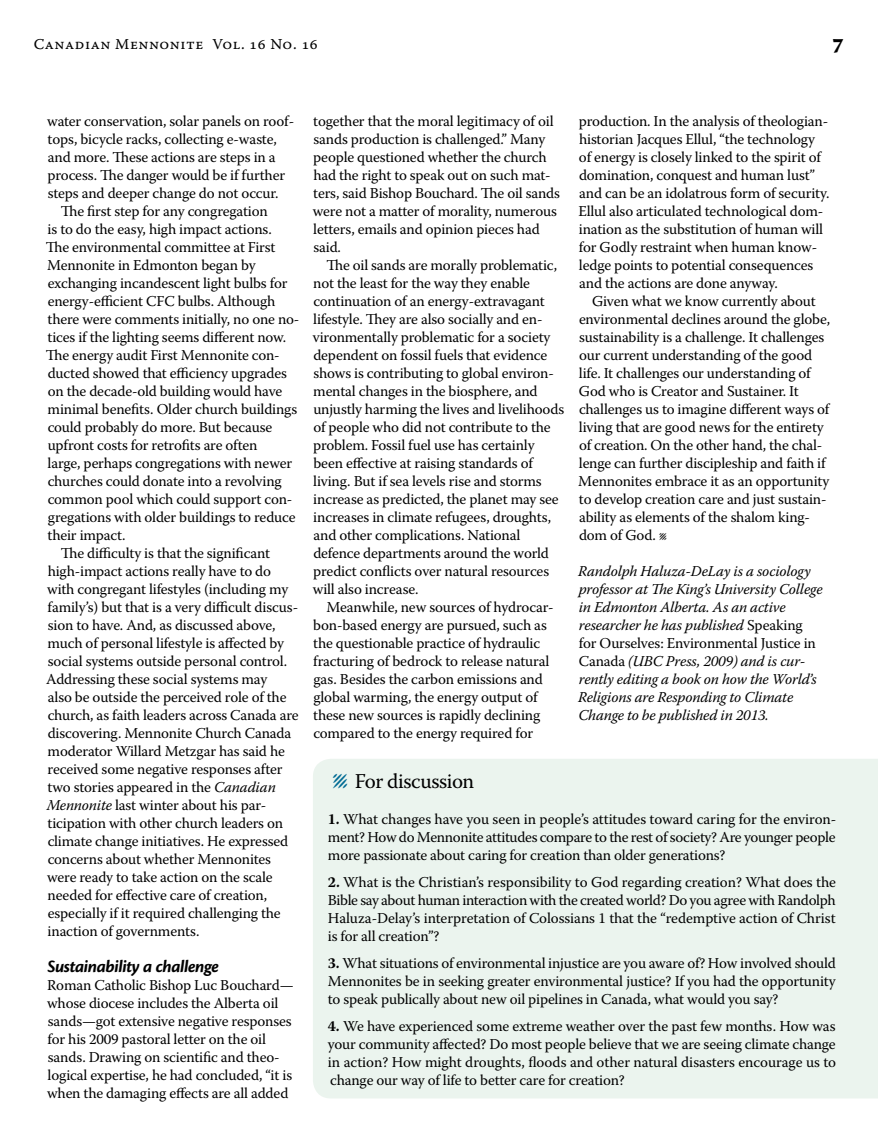
<style>
.page{position:relative;width:878px;height:1148px;background:#fff}
.page>*{position:absolute;margin:0;border:0;box-sizing:border-box;transform-origin:0 0}
.t1{font:21px "Warnock Pro";letter-spacing:-.02em;color:#000}
.t2{font:700 21px "Sava Pro";color:#000}
.t3{font:italic 700 18px "Cronos Pro";letter-spacing:-.025em;color:#000}
.t4{font:15px/18px "Warnock Pro";letter-spacing:-.01em;color:#000}
.t5{font:italic 15px/18px "Warnock Pro";letter-spacing:-.01em;color:#000}
.t6{font:15px "Warnock Pro Capt";letter-spacing:.035em;color:#000}
.s1{font-style:italic}
.s2{font-style:normal}
.s3{font-size:30px;color:#006b94}
.s4{font-weight:700}
</style>
<div class="page">
<div style="left:313px;top:759px;width:565px;height:339px;background:#ebf4ee"></div>
<p class="t6" style="left:34px;top:35px;width:285px">Canadian Mennonite Vol. 16 No. 16</p>
<h1 class="t2" style="left:832px;top:28px;width:14px">7</h1>
<p class="t4" style="left:47px;top:112px;width:249px">water conservation, solar panels on roof-</p>
<p class="t4" style="left:48px;top:130px;width:230px">tops, bicycle racks, collecting e-waste,</p>
<p class="t4" style="left:48px;top:148px;width:229px">and more. These actions are steps in a</p>
<p class="t4" style="left:48px;top:166px;width:239px">process. The danger would be if further</p>
<p class="t4" style="left:48px;top:184px;width:232px">steps and deeper change do not occur.</p>
<p class="t4" style="left:61px;top:202px;width:208px">The first step for any congregation</p>
<p class="t4" style="left:48px;top:220px;width:226px">is to do the easy, high impact actions.</p>
<p class="t4" style="left:46px;top:238px;width:231px">The environmental committee at First</p>
<p class="t4" style="left:47px;top:256px;width:210px">Mennonite in Edmonton began by</p>
<p class="t4" style="left:48px;top:274px;width:241px">exchanging incandescent light bulbs for</p>
<p class="t4" style="left:48px;top:292px;width:229px">energy-efficient CFC bulbs. Although</p>
<p class="t4" style="left:48px;top:310px;width:253px">there were comments initially, no one no-</p>
<p class="t4" style="left:48px;top:328px;width:240px">tices if the lighting seems different now.</p>
<p class="t4" style="left:46px;top:346px;width:235px">The energy audit First Mennonite con-</p>
<p class="t4" style="left:48px;top:364px;width:241px">ducted showed that efficiency upgrades</p>
<p class="t4" style="left:48px;top:382px;width:236px">on the decade-old building would have</p>
<p class="t4" style="left:48px;top:400px;width:251px">minimal benefits. Older church buildings</p>
<p class="t4" style="left:48px;top:418px;width:226px">could probably do more. But because</p>
<p class="t4" style="left:48px;top:436px;width:211px">upfront costs for retrofits are often</p>
<p class="t4" style="left:48px;top:454px;width:246px">large, perhaps congregations with newer</p>
<p class="t4" style="left:48px;top:472px;width:235px">churches could donate into a revolving</p>
<p class="t4" style="left:48px;top:490px;width:246px">common pool which could support con-</p>
<p class="t4" style="left:48px;top:508px;width:249px">gregations with older buildings to reduce</p>
<p class="t4" style="left:48px;top:526px;width:79px">their impact.</p>
<p class="t4" style="left:61px;top:544px;width:211px">The difficulty is that the significant</p>
<p class="t4" style="left:48px;top:562px;width:225px">high-impact actions really have to do</p>
<p class="t4" style="left:47px;top:580px;width:243px">with congregant lifestyles (including my</p>
<p class="t4" style="left:48px;top:598px;width:252px">family’s) but that is a very difficult discus-</p>
<p class="t4" style="left:48px;top:616px;width:229px">sion to have. And, as discussed above,</p>
<p class="t4" style="left:48px;top:634px;width:238px">much of personal lifestyle is affected by</p>
<p class="t4" style="left:48px;top:652px;width:241px">social systems outside personal control.</p>
<p class="t4" style="left:46px;top:670px;width:223px">Addressing these social systems may</p>
<p class="t4" style="left:48px;top:688px;width:240px">also be outside the perceived role of the</p>
<p class="t4" style="left:48px;top:706px;width:252px">church, as faith leaders across Canada are</p>
<p class="t4" style="left:48px;top:724px;width:245px">discovering. Mennonite Church Canada</p>
<p class="t4" style="left:48px;top:742px;width:239px">moderator Willard Metzgar has said he</p>
<p class="t4" style="left:48px;top:760px;width:236px">received some negative responses after</p>
<p class="t4" style="left:48px;top:778px;width:230px">two stories appeared in the <span class="s1">Canadian</span></p>
<p class="t4" style="left:47px;top:796px;width:221px"><span class="s1">Mennonite</span> last winter about his par-</p>
<p class="t4" style="left:48px;top:814px;width:237px">ticipation with other church leaders on</p>
<p class="t4" style="left:48px;top:832px;width:242px">climate change initiatives. He expressed</p>
<p class="t4" style="left:48px;top:850px;width:225px">concerns about whether Mennonites</p>
<p class="t4" style="left:47px;top:868px;width:227px">were ready to take action on the scale</p>
<p class="t4" style="left:48px;top:886px;width:221px">needed for effective care of creation,</p>
<p class="t4" style="left:48px;top:904px;width:234px">especially if it required challenging the</p>
<p class="t4" style="left:48px;top:922px;width:153px">inaction of governments.</p>
<p class="t3" style="left:47px;top:956px;width:173px">Sustainability a challenge</p>
<p class="t4" style="left:47px;top:976px;width:248px">Roman Catholic Bishop Luc Bouchard— whose diocese includes the Alberta oil sands—got extensive negative responses for his 2009 pastoral letter on the oil sands. Drawing on scientific and theo&shy;logical expertise, he had concluded, “it is when the damaging effects are all added</p>
<p class="t4" style="left:578px;top:112px;width:252px">production. In the analysis of theologian&shy;historian Jacques Ellul, “the technology of energy is closely linked to the spirit of domination, conquest and human lust” and can be an idolatrous form of security.<br>Ellul also articulated technological dom&shy;ination as the substitution of human will for Godly restraint when human know&shy;ledge points to potential consequences and the actions are done anyway.</p>
<p class="t4" style="left:578px;top:292px;width:253px;text-indent:14px">Given what we know currently about environmental declines around the globe, sustainability is a challenge. It challenges our current understanding of the good life. It challenges our understanding of God who is Creator and Sustainer. It challenges us to imagine different ways of living that are good news for the entirety of creation. On the other hand, the chal&shy;lenge can further discipleship and faith if Mennonites embrace it as an opportunity to develop creation care and just sustain&shy;ability as elements of the shalom king&shy;dom of God. l</p>
<p class="t5" style="left:578px;top:562px;width:246px">Randolph Haluza-DeLay is a sociology professor at The King’s University College in Edmonton Alberta. As an active researcher he has published <span class="s2">Speaking for Ourselves: Environmental Justice in Canada</span> (UBC Press, 2009) and is cur&shy;rently editing a book on how the World’s Religions are Responding to Climate Change to be published in 2013.</p>
<p class="t4" style="left:313px;top:112px;width:249px">together that the moral legitimacy of oil sands production is challenged.” Many people questioned whether the church had the right to speak out on such mat&shy;ters, said Bishop Bouchard. The oil sands were not a matter of morality, numerous letters, emails and opinion pieces had said.</p>
<p class="t4" style="left:313px;top:256px;width:253px;text-indent:14px">The oil sands are morally problematic, not the least for the way they enable continuation of an energy-extravagant lifestyle. They are also socially and en&shy;vironmentally problematic for a society dependent on fossil fuels that evidence shows is contributing to global environ&shy;mental changes in the biosphere, and unjustly harming the lives and livelihoods of people who did not contribute to the problem. Fossil fuel use has certainly been effective at raising standards of living. But if sea levels rise and storms increase as predicted, the planet may see increases in climate refugees, droughts, and other complications. National defence departments around the world predict conflicts over natural resources will also increase.</p>
<p class="t4" style="left:313px;top:598px;width:242px;text-indent:13px">Meanwhile, new sources of hydrocar&shy;bon-based energy are pursued, such as the questionable practice of hydraulic fracturing of bedrock to release natural gas. Besides the carbon emissions and global warming, the energy output of these new sources is rapidly declining compared to the energy required for</p>
<h1 class="t1" style="left:332px;top:768px;width:144px"><span class="s3">Λ</span> For discussion</h1>
<p class="t4" style="left:328px;top:809px;width:510px;text-align:justify"><span class="s4">1.</span> What changes have you seen in people’s attitudes toward caring for the environ&shy;ment? How do Mennonite attitudes compare to the rest of society? Are younger people more passionate about caring for creation than older generations?</p>
<p class="t4" style="left:328px;top:872px;width:509px;text-align:justify"><span class="s4">2.</span> What is the Christian’s responsibility to God regarding creation? What does the Bible say about human interaction with the created world? Do you agree with Randolph Haluza-Delay’s interpretation of Colossians 1 that the “redemptive action of Christ is for all creation”?</p>
<p class="t4" style="left:328px;top:953px;width:509px;text-align:justify"><span class="s4">3.</span> What situations of environmental injustice are you aware of? How involved should Mennonites be in seeking greater environmental justice? If you had the opportunity to speak publically about new oil pipelines in Canada, what would you say?</p>
<p class="t4" style="left:328px;top:1016px;width:509px;text-align:justify"><span class="s4">4.</span> We have experienced some extreme weather over the past few months. How was your community affected? Do most people believe that we are seeing climate change in action? How might droughts, floods and other natural disasters encourage us to change our way of life to better care for creation?</p>
</div>
